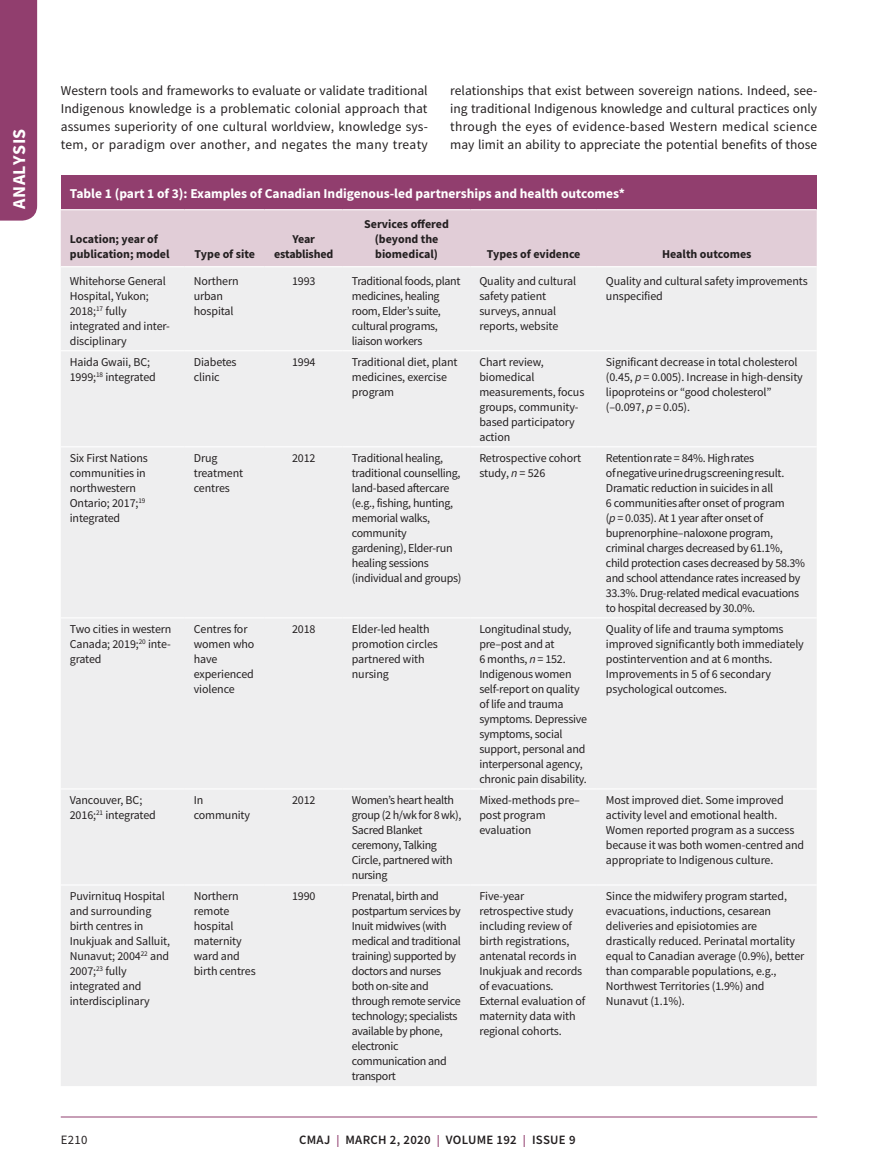
<style>
.page{position:relative;width:878px;height:1175px;background:#fff}
.page>*{position:absolute;margin:0;border:0;box-sizing:border-box;transform-origin:0 0}
.t1{font:700 18px "Source Sans Pro";letter-spacing:.025em;color:#fff}
.t2{font:13.5px/18px "Source Sans Pro";letter-spacing:.005em;color:#231f20;text-align:justify}
.t3{font:700 13.5px "Source Sans Pro";color:#fff}
.t4{font:600 12.75px "Source Sans Pro";letter-spacing:.025em;color:#231f20}
.t5{font:12.75px "Source Sans Pro";color:#231f20}
.t6{font:12px/15px "Source Sans Pro";letter-spacing:-.02em;color:#231f20}
.t7{font:700 12px/15px "Source Sans Pro";color:#231f20;text-align:center}
.s1{font-style:italic}
.s2{font-size:12px;color:#913e6e}
</style>
<div class="page">
<div style="left:0;top:0;width:37px;height:220px;background:#913e6e"></div>
<hr style="left:61px;top:1116px;width:756px;height:1px;background:#913e6e">
<div style="left:61px;top:176px;width:755px;height:34px;background:#913e6e"></div>
<div style="left:61px;top:210px;width:755px;height:56px;background:#e1cdd7"></div>
<div style="left:61px;top:267px;width:755px;height:819px;background:#eeeeef"></div>
<hr style="left:185px;top:446px;width:80px;height:1px;background:#fff">
<hr style="left:265px;top:446px;width:78px;height:1px;background:#fff">
<hr style="left:343px;top:446px;width:127px;height:1px;background:#fff">
<hr style="left:470px;top:446px;width:127px;height:1px;background:#fff">
<hr style="left:185px;top:617px;width:80px;height:1px;background:#fff">
<hr style="left:265px;top:617px;width:78px;height:1px;background:#fff">
<hr style="left:343px;top:617px;width:127px;height:1px;background:#fff">
<hr style="left:470px;top:617px;width:127px;height:1px;background:#fff">
<hr style="left:185px;top:788px;width:80px;height:1px;background:#fff">
<hr style="left:265px;top:788px;width:78px;height:1px;background:#fff">
<hr style="left:343px;top:788px;width:127px;height:1px;background:#fff">
<hr style="left:470px;top:788px;width:127px;height:1px;background:#fff">
<hr style="left:185px;top:884px;width:80px;height:1px;background:#fff">
<hr style="left:265px;top:884px;width:78px;height:1px;background:#fff">
<hr style="left:343px;top:884px;width:127px;height:1px;background:#fff">
<hr style="left:470px;top:884px;width:127px;height:1px;background:#fff">
<hr style="left:61px;top:209px;width:124px;height:1px;background:#fff">
<hr style="left:61px;top:350px;width:124px;height:1px;background:#fff">
<hr style="left:61px;top:446px;width:124px;height:1px;background:#fff">
<hr style="left:61px;top:617px;width:124px;height:1px;background:#fff">
<hr style="left:61px;top:788px;width:124px;height:1px;background:#fff">
<hr style="left:61px;top:884px;width:124px;height:1px;background:#fff">
<hr style="left:597px;top:209px;width:219px;height:1px;background:#fff">
<hr style="left:597px;top:350px;width:219px;height:1px;background:#fff">
<hr style="left:597px;top:446px;width:219px;height:1px;background:#fff">
<hr style="left:597px;top:617px;width:219px;height:1px;background:#fff">
<hr style="left:597px;top:788px;width:219px;height:1px;background:#fff">
<hr style="left:597px;top:884px;width:219px;height:1px;background:#fff">
<hr style="left:185px;top:209px;width:80px;height:1px;background:#fff">
<hr style="left:265px;top:209px;width:78px;height:1px;background:#fff">
<hr style="left:343px;top:209px;width:127px;height:1px;background:#fff">
<hr style="left:470px;top:209px;width:127px;height:1px;background:#fff">
<hr style="left:185px;top:350px;width:80px;height:1px;background:#fff">
<hr style="left:265px;top:350px;width:78px;height:1px;background:#fff">
<hr style="left:343px;top:350px;width:127px;height:1px;background:#fff">
<hr style="left:470px;top:350px;width:127px;height:1px;background:#fff">
<h1 class="t1" style="left:7px;top:208px;width:81px;rotate:-90deg">ANALYSIS</h1>
<p class="t2" style="left:61px;top:81px;width:368px">Western tools and frameworks to evaluate or validate traditional Indigenous knowledge is a problematic colonial approach that assumes superiority of one cultural worldview, knowledge sys&shy;tem, or paradigm over another, and negates the many treaty</p>
<p class="t2" style="left:450px;top:81px;width:368px">relationships that exist between sovereign nations. Indeed, see&shy;ing traditional Indigenous knowledge and cultural practices only through the eyes of evidence-based Western medical science may limit an ability to appreciate the potential benefits of those</p>
<p class="t3" style="left:70px;top:184px;width:556px">Table 1 (part 1 of 3): Examples of Canadian Indigenous-led partnerships and health outcomes*</p>
<p class="t7" style="left:70px;top:231px;width:101px;text-align:left">Location; year of publication; model</p>
<p class="t7" style="left:364px;top:216px;width:86px">Services offered (beyond the biomedical)</p>
<p class="t7" style="left:274px;top:231px;width:61px">Year established</p>
<p class="t7" style="left:194px;top:246px;width:62px">Type of site</p>
<p class="t7" style="left:486px;top:246px;width:95px">Types of evidence</p>
<p class="t7" style="left:662px;top:246px;width:91px">Health outcomes</p>
<p class="t6" style="left:70px;top:273px;width:102px">Whitehorse General<br>Hospital, Yukon;<br>2018;<sup>17</sup> fully integrated and inter&shy;disciplinary</p>
<p class="t6" style="left:194px;top:273px;width:46px">Northern urban hospital</p>
<p class="t6" style="left:292px;top:273px;width:25px">1993</p>
<p class="t6" style="left:352px;top:273px;width:110px">Traditional foods, plant medicines, healing room, Elder’s suite, cultural programs, liaison workers</p>
<p class="t6" style="left:479px;top:273px;width:98px">Quality and cultural safety patient surveys, annual reports, website</p>
<p class="t6" style="left:606px;top:273px;width:203px">Quality and cultural safety improvements unspecified</p>
<p class="t6" style="left:70px;top:354px;width:87px">Haida Gwaii, BC;<br>1999;<sup>18</sup> integrated</p>
<p class="t6" style="left:194px;top:354px;width:44px">Diabetes clinic</p>
<p class="t6" style="left:292px;top:354px;width:25px">1994</p>
<p class="t6" style="left:352px;top:354px;width:107px">Traditional diet, plant medicines, exercise program</p>
<p class="t6" style="left:479px;top:354px;width:106px">Chart review, biomedical measurements, focus groups, community&shy;based participatory action</p>
<p class="t6" style="left:606px;top:354px;width:198px">Significant decrease in total cholesterol (0.45, <span class="s1">p</span> = 0.005). Increase in high-density lipoproteins or “good cholesterol” (–0.097, <span class="s1">p</span> = 0.05).</p>
<p class="t6" style="left:70px;top:450px;width:80px">Six First Nations communities in northwestern<br>Ontario; 2017;<sup>19 </sup>integrated</p>
<p class="t6" style="left:194px;top:450px;width:51px">Drug treatment centres</p>
<p class="t6" style="left:292px;top:450px;width:25px">2012</p>
<p class="t6" style="left:352px;top:450px;width:111px">Traditional healing, traditional counselling, land-based aftercare (e.g., fishing, hunting, memorial walks, community gardening), Elder-run healing sessions (individual and groups)</p>
<p class="t6" style="left:479px;top:450px;width:103px">Retrospective cohort study, <span class="s1">n</span> = 526</p>
<p class="t6" style="left:606px;top:450px;width:200px">Retentionrate = 84%. Highrates ofnegativeurinedrugscreeningresult.<br>Dramatic reduction in suicides in all<br>6 communitiesafter onset of program<br>(<span class="s1">p</span> = 0.035). At 1 year after onset of buprenorphine–naloxone program, criminal charges decreased by 61.1%, child protection cases decreased by 58.3% and school attendance rates increased by 33.3%. Drug-related medical evacuations to hospital decreased by 30.0%.</p>
<p class="t6" style="left:70px;top:621px;width:103px;text-align:justify">Two cities in western Canada; 2019;<sup>20</sup> inte&shy;grated</p>
<p class="t6" style="left:194px;top:621px;width:62px">Centres for women who have experienced violence</p>
<p class="t6" style="left:292px;top:621px;width:25px">2018</p>
<p class="t6" style="left:352px;top:621px;width:87px">Elder-led health promotion circles partnered with nursing</p>
<p class="t6" style="left:479px;top:621px;width:109px">Longitudinal study, pre–post and at<br>6 months, <span class="s1">n</span> = 152.<br>Indigenous women self-report on quality of life and trauma symptoms. Depressive symptoms, social support, personal and interpersonal agency, chronic pain disability.</p>
<p class="t6" style="left:606px;top:621px;width:199px">Quality of life and trauma symptoms improved significantly both immediately postintervention and at 6 months.<br>Improvements in 5 of 6 secondary psychological outcomes.</p>
<p class="t6" style="left:70px;top:792px;width:87px">Vancouver, BC;<br>2016;<sup>21</sup> integrated</p>
<p class="t6" style="left:194px;top:792px;width:58px">In community</p>
<p class="t6" style="left:292px;top:792px;width:25px">2012</p>
<p class="t6" style="left:352px;top:792px;width:111px">Women’s heart health group (2 h/wk for 8 wk),<br>Sacred Blanket ceremony, Talking<br>Circle, partnered with nursing</p>
<p class="t6" style="left:479px;top:792px;width:102px">Mixed-methods pre– post program evaluation</p>
<p class="t6" style="left:606px;top:792px;width:200px">Most improved diet. Some improved activity level and emotional health.<br>Women reported program as a success because it was both women-centred and appropriate to Indigenous culture.</p>
<p class="t6" style="left:70px;top:888px;width:102px">Puvirnituq Hospital and surrounding birth centres in<br>Inukjuak and Salluit,<br>Nunavut; 2004<sup>22</sup> and<br>2007;<sup>23</sup> fully integrated and interdisciplinary</p>
<p class="t6" style="left:194px;top:888px;width:63px">Northern remote hospital maternity ward and birth centres</p>
<p class="t6" style="left:292px;top:888px;width:25px">1990</p>
<p class="t6" style="left:352px;top:888px;width:110px">Prenatal, birth and postpartum services by<br>Inuit midwives (with medical and traditional training) supported by doctors and nurses both on-site and through remote service technology; specialists available by phone, electronic communication and transport</p>
<p class="t6" style="left:479px;top:888px;width:107px">Five-year retrospective study including review of birth registrations, antenatal records in<br>Inukjuak and records of evacuations.<br>External evaluation of maternity data with regional cohorts.</p>
<p class="t6" style="left:606px;top:888px;width:200px">Since the midwifery program started, evacuations, inductions, cesarean deliveries and episiotomies are drastically reduced. Perinatal mortality equal to Canadian average (0.9%), better than comparable populations, e.g., Northwest Territories (1.9%) and Nunavut (1.1%).</p>
<p class="t5" style="left:61px;top:1132px;width:28px">E210</p>
<p class="t4" style="left:299px;top:1131px;width:278px">CMAJ <span class="s2">|</span> MARCH 2, 2020 <span class="s2">|</span> VOLUME 192 <span class="s2">|</span> ISSUE 9</p>
</div>
